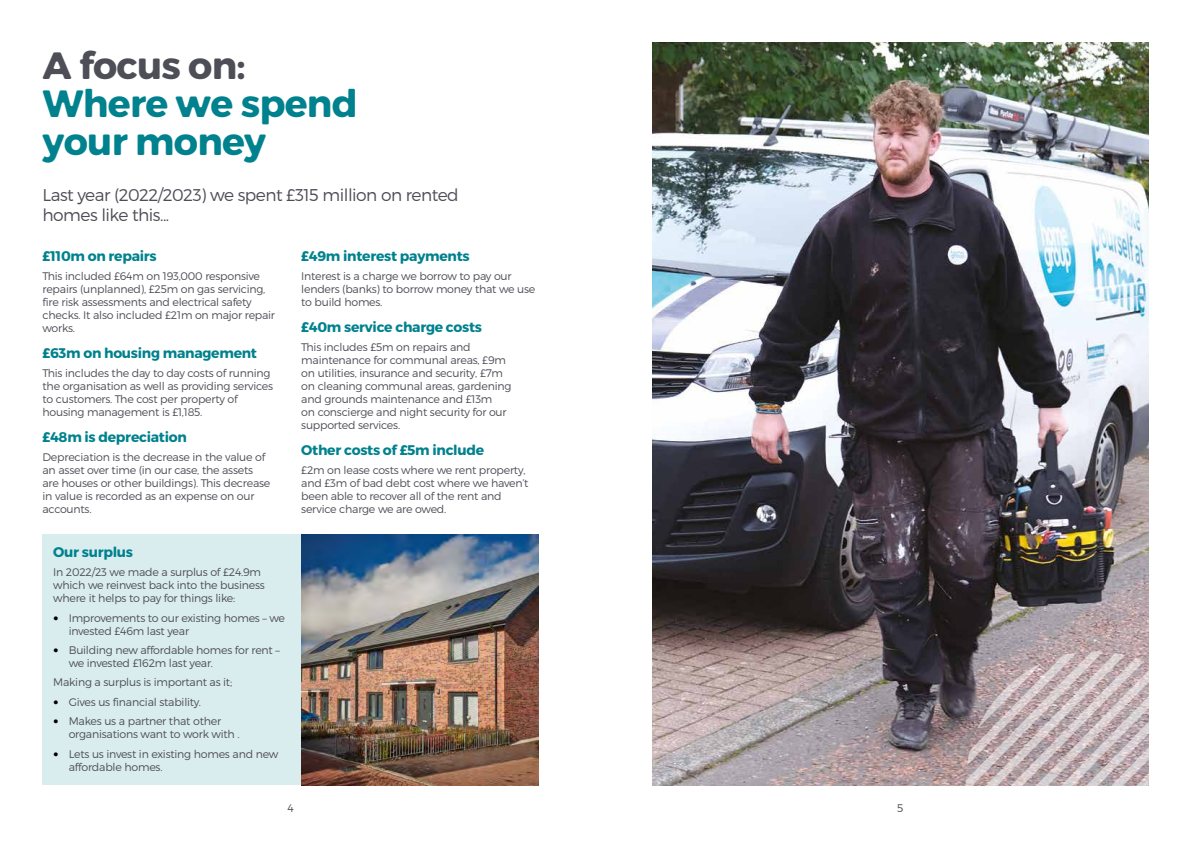
<style>
.page{position:relative;width:1191px;height:842px;background:#fff}
.page>*{position:absolute;margin:0;border:0;box-sizing:border-box;transform-origin:0 0}
.t1{font:38px/38px "Trueno Round Bd";letter-spacing:-.02em;color:#00828e}
.t2{font:38px "Trueno Round Bd";letter-spacing:-.02em;color:#4d4e56}
.t3{font:17px/20px "Trueno Lt";letter-spacing:-.03em;color:#4d4e56}
.t4{font:14px "Trueno Round Bd";letter-spacing:-.02em;color:#00828e}
.t5{font:11px/13px "Trueno Lt";letter-spacing:-.02em;color:#4d4e56}
</style>
<div class="page">
<div style="left:43px;top:534px;width:496px;height:251px;background:#d9ecee"></div>
<img style="left:652px;top:43px;width:496px;height:742px">
<svg style="left:965px;top:651px;width:183px;height:134px;background:#bdaeb1"></svg>
<img style="left:301px;top:534px;width:238px;height:251px">
<h1 class="t2" style="left:43px;top:42px;width:205px">A focus on:</h1>
<h1 class="t1" style="left:43px;top:85px;width:317px">Where we spend your money</h1>
<h2 class="t3" style="left:43px;top:184px;width:418px">Last year (2022/2023) we spent £315 million on rented homes like this...</h2>
<p class="t4" style="left:43px;top:247px;width:116px">£110m on repairs</p>
<p class="t5" style="left:43px;top:269px;width:234px">This included £64m on 193,000 responsive repairs (unplanned), £25m on gas servicing, fire risk assessments and electrical safety checks. It also included £21m on major repair works.</p>
<p class="t4" style="left:43px;top:344px;width:216px">£63m on housing management</p>
<p class="t5" style="left:43px;top:366px;width:232px">This includes the day to day costs of running the organisation as well as providing services to customers. The cost per property of housing management is £1,185.</p>
<p class="t4" style="left:43px;top:428px;width:146px">£48m is depreciation</p>
<p class="t5" style="left:43px;top:450px;width:229px">Depreciation is the decrease in the value of an asset over time (in our case, the assets are houses or other buildings). This decrease in value is recorded as an expense on our accounts.</p>
<p class="t4" style="left:301px;top:247px;width:170px">£49m interest payments</p>
<p class="t5" style="left:301px;top:269px;width:236px">Interest is a charge we borrow to pay our lenders (banks) to borrow money that we use to build homes.</p>
<p class="t4" style="left:301px;top:318px;width:182px">£40m service charge costs</p>
<p class="t5" style="left:301px;top:340px;width:212px">This includes £5m on repairs and maintenance for communal areas, £9m on utilities, insurance and security, £7m on cleaning communal areas, gardening and grounds maintenance and £13m<br>on conscierge and night security for our supported services.</p>
<p class="t4" style="left:301px;top:441px;width:184px">Other costs of £5m include</p>
<p class="t5" style="left:301px;top:463px;width:229px">£2m on lease costs where we rent property, and £3m of bad debt cost where we haven’t been able to recover all of the rent and service charge we are owed.</p>
<p class="t4" style="left:53px;top:543px;width:81px">Our surplus</p>
<p class="t5" style="left:53px;top:565px;width:213px">In 2022/23 we made a surplus of £24.9m which we reinvest back into the business where it helps to pay for things like:</p>
<p class="t5" style="left:69px;top:611px;width:218px">Improvements to our existing homes – we invested £46m last year</p>
<p class="t5" style="left:69px;top:644px;width:213px">Building new affordable homes for rent – we invested £162m last year.</p>
<p class="t5" style="left:69px;top:672px;width:165px;line-height:19.7px;text-indent:-16px">Making a surplus is important as it;<br>Gives us financial stability.<br>Makes us a partner that other</p>
<p class="t5" style="left:69px;top:724px;width:211px;line-height:19.7px">organisations want to work with .<br>Lets us invest in existing homes and new</p>
<p class="t5" style="left:69px;top:760px;width:95px">affordable homes.</p>
<p class="t5" style="left:287px;top:801px;width:8px">4</p>
<p class="t5" style="left:897px;top:801px;width:8px">5</p>
</div>
